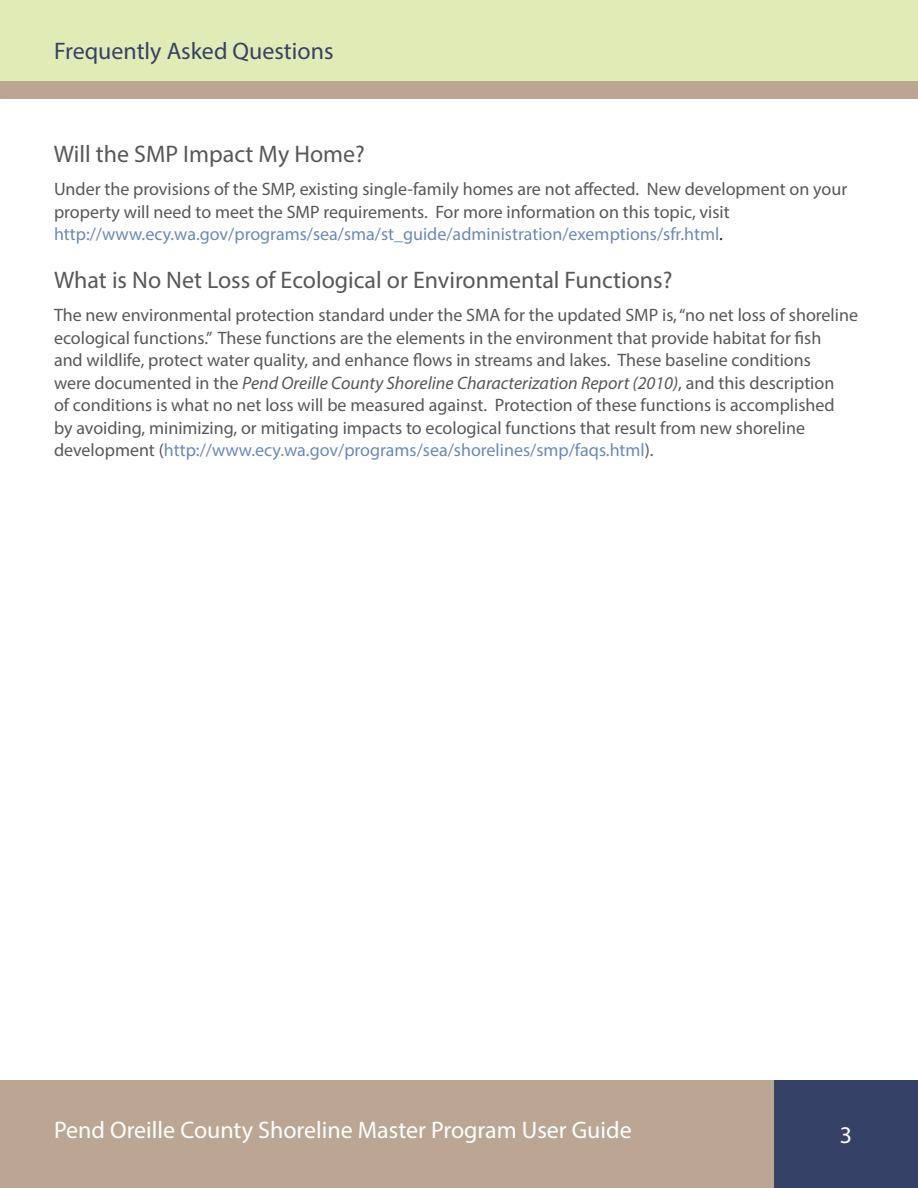
<style>
.page{position:relative;width:918px;height:1188px;background:#fff}
.page>*{position:absolute;margin:0;border:0;box-sizing:border-box;transform-origin:0 0}
.t1{font:24px "Myriad Pro";color:#57585a}
.t2{font:24px "Myriad Pro";color:#fff}
.t3{font:24px "Myriad Pro";color:#364167}
.t4{font:18px/22.5px "Myriad Pro";color:#57585a}
.s1{color:#6a8ab9}
.s2{color:#231f20}
.s3{font-style:italic}
</style>
<div class="page">
<div style="left:0;top:1080px;width:918px;height:108px;background:#baa693"></div>
<div style="left:0;top:0;width:918px;height:81px;background:#e0ebb6"></div>
<div style="left:774px;top:1080px;width:144px;height:108px;background:#364167"></div>
<div style="left:0;top:81px;width:918px;height:18px;background:#baa693"></div>
<h1 class="t3" style="left:54px;top:36px;width:281px">Frequently Asked Questions</h1>
<h1 class="t1" style="left:54px;top:139px;width:313px">Will the SMP Impact My Home?</h1>
<p class="t4" style="left:54px;top:177px;width:795px">Under the provisions of the SMP, existing single-family homes are not affected. New development on your property will need to meet the SMP requirements. For more information on this topic, visit <span class="s1">http://www.ecy.wa.gov/programs/sea/sma/st_guide/administration/exemptions/sfr.html</span><span class="s2">.</span></p>
<h1 class="t1" style="left:54px;top:265px;width:620px">What is No Net Loss of Ecological or Environmental Functions?</h1>
<p class="t4" style="left:54px;top:303px;width:806px">The new environmental protection standard under the SMA for the updated SMP is, “no net loss of shoreline ecological functions.” These functions are the elements in the environment that provide habitat for fish<br>and wildlife, protect water quality, and enhance flows in streams and lakes. These baseline conditions<br>were documented in the <span class="s3">Pend Oreille County Shoreline Characterization Report (2010)</span>, and this description<br>of conditions is what no net loss will be measured against. Protection of these functions is accomplished<br>by avoiding, minimizing, or mitigating impacts to ecological functions that result from new shoreline development (<span class="s1">http://www.ecy.wa.gov/programs/sea/shorelines/smp/faqs.html</span>).</p>
<h1 class="t2" style="left:54px;top:1115px;width:579px">Pend Oreille County Shoreline Master Program User Guide</h1>
<h1 class="t2" style="left:840px;top:1120px;width:14px">3</h1>
</div>
